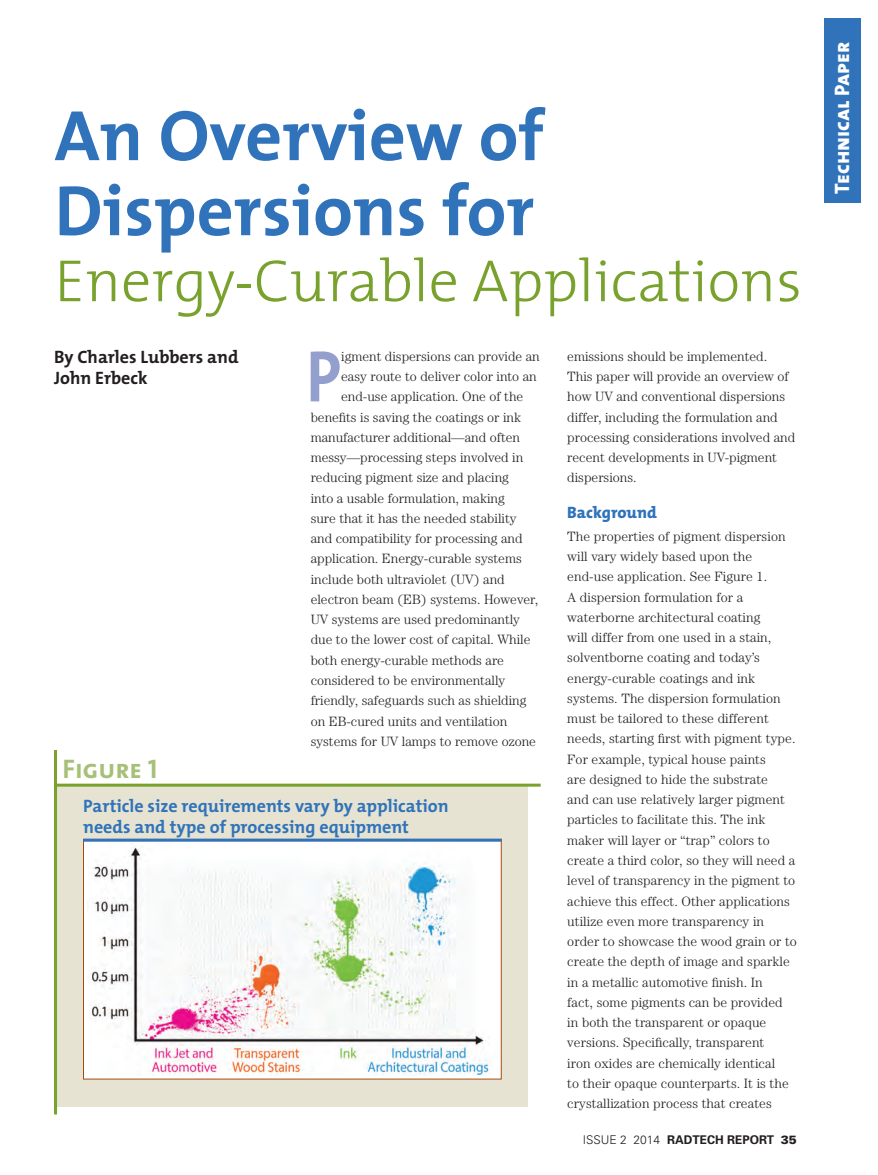
<style>
.page{position:relative;width:878px;height:1175px;background:#fff}
.page>*{position:absolute;margin:0;border:0;box-sizing:border-box;transform-origin:0 0}
.Body_Text_w_Drop_Cap{font:73.5px "The Mix Bold Caps";color:#93a0cd;scale:.9 1}
.Article_Head_48pt_Mi{font:700 72px/75px "The Mix";color:#3073ba}
.Article_Head_42ptMix{font:300 60px "The Mix";color:#78a22d}
.Figure_Table__name{font:27px "The Mix Bold Caps";color:#a7c078}
.t1{font:21px "The Mix Extra Bold Caps";color:#fff}
.Table_Head_Mix-7455b{font:700 18px/21px "The Mix";color:#3073ba}
.Author_byline_MixBd{font:700 18px/21px "The Mix";color:#231f20}
.SUBHEAD_MixExBd{font:800 16.5px "The Mix";color:#3073ba}
.Body_text_no_indent{font:300 13.5px/20.2px "Century";letter-spacing:.005em;color:#231f20}
.Body_Text_w_Drop_Cap-2{font:300 13.5px/20.2px "Century";color:#231f20}
.t2{font:700 12px "Univers";color:#231f20}
.s1{font-weight:300}
.s2{font-weight:900}
</style>
<div class="page">
<div style="left:824px;top:18px;width:36px;height:185px;background:#3073ba"></div>
<div style="left:56px;top:785px;width:471px;height:321px;background:#e6e3d2"></div>
<svg style="left:83px;top:841px;width:418px;height:238px;background:#e1dad8"></svg>
<hr style="left:54px;top:783px;width:486px;height:3px;background:#78a22d">
<hr style="left:54px;top:750px;width:3px;height:364px;background:#78a22d">
<hr style="left:83px;top:838px;width:418px;height:3px;background:#3073ba">
<img style="left:87px;top:843px;width:412px;height:233px">
<p class="Article_Head_48pt_Mi" style="left:55px;top:96px;width:491px">An Overview of<br>Dispersions for</p>
<p class="Article_Head_42ptMix" style="left:55px;top:231px;width:748px">Energy-Curable Applications</p>
<p class="Author_byline_MixBd" style="left:54px;top:346px;width:186px">By Charles Lubbers and<br>John Erbeck</p>
<p class="Body_Text_w_Drop_Cap" style="left:306px;top:315px;width:41px">P</p>
<p class="Body_Text_w_Drop_Cap-2" style="left:341px;top:346px;width:200px">igment dispersions can provide an</p>
<p class="Body_Text_w_Drop_Cap-2" style="left:567px;top:346px;width:229px">emissions should be implemented.<br>This paper will provide an overview of how UV and conventional dispersions differ, including the formulation and processing considerations involved and recent developments in UV-pigment dispersions.</p>
<p class="SUBHEAD_MixExBd" style="left:567px;top:499px;width:91px">Background</p>
<p class="Body_text_no_indent" style="left:567px;top:526px;width:231px">The properties of pigment dispersion will vary widely based upon the end-use application. See Figure 1.<br>A dispersion formulation for a waterborne architectural coating<br>will differ from one used in a stain, solventborne coating and today’s energy-curable coatings and ink systems. The dispersion formulation must be tailored to these different needs, starting first with pigment type.<br>For example, typical house paints<br>are designed to hide the substrate<br>and can use relatively larger pigment particles to facilitate this. The ink maker will layer or “trap” colors to create a third color, so they will need a level of transparency in the pigment to achieve this effect. Other applications utilize even more transparency in order to showcase the wood grain or to create the depth of image and sparkle in a metallic automotive finish. In<br>fact, some pigments can be provided in both the transparent or opaque versions. Specifically, transparent<br>iron oxides are chemically identical<br>to their opaque counterparts. It is the crystallization process that creates</p>
<p class="Body_Text_w_Drop_Cap-2" style="left:341px;top:366px;width:197px">easy route to deliver color into an</p>
<p class="Body_Text_w_Drop_Cap-2" style="left:341px;top:386px;width:184px">end-use application. One of the</p>
<p class="Body_Text_w_Drop_Cap-2" style="left:310px;top:407px;width:212px">benefits is saving the coatings or ink</p>
<p class="Body_Text_w_Drop_Cap-2" style="left:310px;top:427px;width:211px">manufacturer additional—and often</p>
<p class="Body_Text_w_Drop_Cap-2" style="left:310px;top:447px;width:214px">messy—processing steps involved in</p>
<p class="Body_Text_w_Drop_Cap-2" style="left:310px;top:467px;width:200px">reducing pigment size and placing</p>
<p class="Body_Text_w_Drop_Cap-2" style="left:310px;top:488px;width:196px">into a usable formulation, making</p>
<p class="Body_Text_w_Drop_Cap-2" style="left:310px;top:508px;width:207px">sure that it has the needed stability</p>
<p class="Body_Text_w_Drop_Cap-2" style="left:310px;top:528px;width:213px">and compatibility for processing and</p>
<p class="Body_Text_w_Drop_Cap-2" style="left:310px;top:548px;width:212px">application. Energy-curable systems</p>
<p class="Body_Text_w_Drop_Cap-2" style="left:310px;top:569px;width:195px">include both ultraviolet (UV) and</p>
<p class="Body_Text_w_Drop_Cap-2" style="left:310px;top:589px;width:229px">electron beam (EB) systems. However,</p>
<p class="Body_Text_w_Drop_Cap-2" style="left:310px;top:609px;width:211px">UV systems are used predominantly</p>
<p class="Body_Text_w_Drop_Cap-2" style="left:310px;top:629px;width:221px">due to the lower cost of capital. While</p>
<p class="Body_Text_w_Drop_Cap-2" style="left:310px;top:650px;width:195px">both energy-curable methods are</p>
<p class="Body_Text_w_Drop_Cap-2" style="left:310px;top:670px;width:196px">considered to be environmentally</p>
<p class="Body_Text_w_Drop_Cap-2" style="left:310px;top:690px;width:217px">friendly, safeguards such as shielding</p>
<p class="Body_Text_w_Drop_Cap-2" style="left:310px;top:710px;width:198px">on EB-cured units and ventilation</p>
<p class="Body_Text_w_Drop_Cap-2" style="left:310px;top:731px;width:227px">systems for UV lamps to remove ozone</p>
<p class="Figure_Table__name" style="left:63px;top:746px;width:97px">Figure 1</p>
<p class="Table_Head_Mix-7455b" style="left:83px;top:794px;width:367px">Particle size requirements vary by application needs and type of processing equipment</p>
<p class="t2" style="left:583px;top:1132px;width:215px"><span class="s1">ISSUE 2 2014</span> RADTECH REPORT <span class="s2">35</span></p>
<h3 class="t1" style="left:824px;top:193px;width:153px;rotate:-90deg">Technical Paper</h3>
</div>
